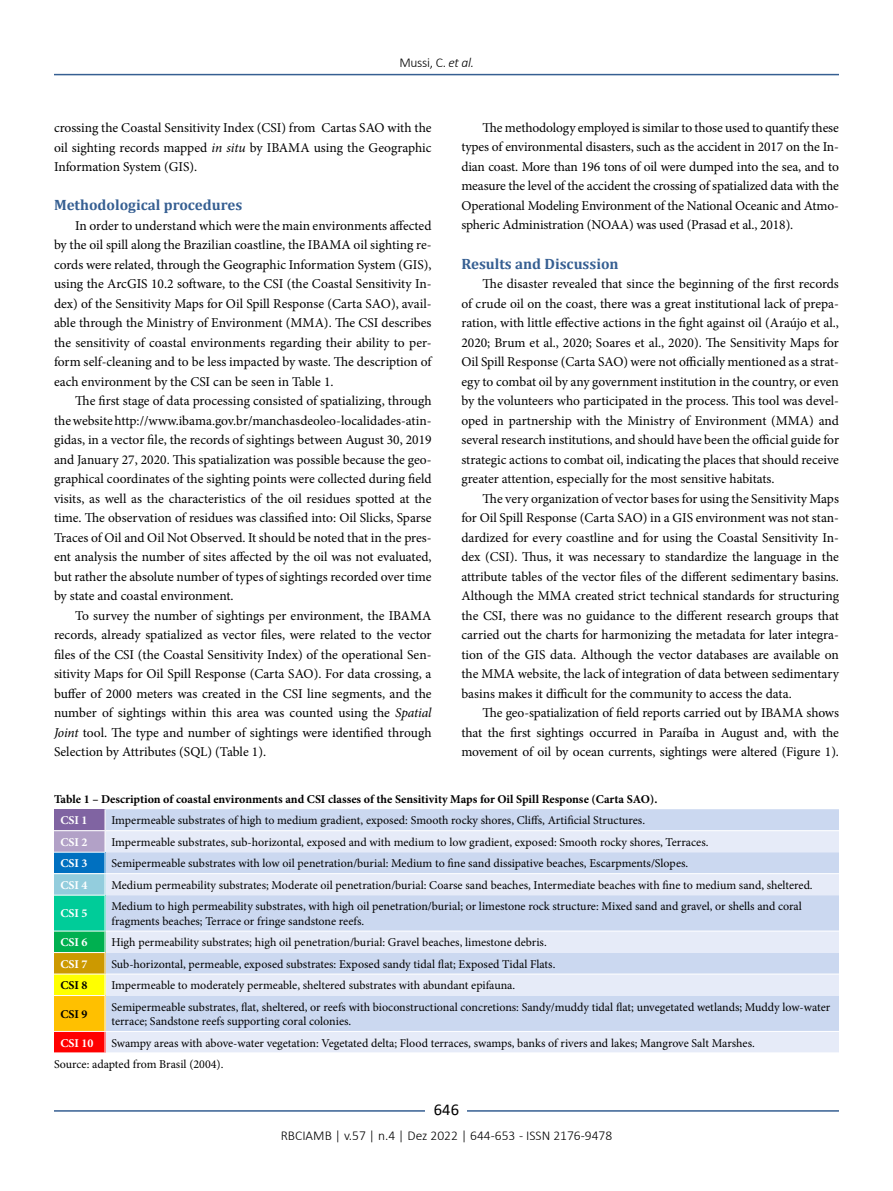
<style>
.page{position:relative;width:893px;height:1191px;background:#fff}
.page>*{position:absolute;margin:0;border:0;box-sizing:border-box;transform-origin:0 0}
.t1{font:16.5px "Calibri";color:#000}
.t2{font:700 15px "Cambria";color:#365f92}
.t3{font:13.5px/19.5px "Minion Pro";letter-spacing:-.005em;color:#000;text-align:justify}
.t4{font:300 13.5px "Calibri";color:#000}
.t5{font:12px/14.4px "Minion Pro";color:#000}
.t6{font:700 12px "Minion Pro";color:#000}
.t7{font:700 12px "Minion Pro";color:#fff}
.s1{font-style:italic}
</style>
<div class="page">
<hr style="left:54px;top:74px;width:785px;height:1px;background:#365f92">
<hr style="left:54px;top:1110px;width:785px;height:1px;background:#365f92">
<div style="left:426px;top:1096px;width:41px;height:26px;background:#fff"></div>
<div style="left:54px;top:809px;width:51px;height:21px;background:#8064a2"></div>
<div style="left:106px;top:809px;width:733px;height:21px;background:#cbd8f0"></div>
<div style="left:54px;top:830px;width:51px;height:22px;background:#b2a1c7"></div>
<svg style="left:105px;top:831px;width:734px;height:221px;background:#d8e1f3"></svg>
<div style="left:54px;top:852px;width:51px;height:21px;background:#0070c0"></div>
<div style="left:54px;top:873px;width:51px;height:22px;background:#93cddd"></div>
<div style="left:54px;top:895px;width:51px;height:36px;background:#0c9"></div>
<div style="left:54px;top:931px;width:51px;height:21px;background:#00b050"></div>
<div style="left:54px;top:952px;width:51px;height:22px;background:#c90"></div>
<div style="left:54px;top:974px;width:51px;height:21px;background:#ff0"></div>
<div style="left:54px;top:995px;width:51px;height:36px;background:#ffc000"></div>
<div style="left:54px;top:1031px;width:51px;height:22px;background:#f00"></div>
<hr style="left:105px;top:873px;width:734px;height:1px;background:#fff">
<hr style="left:105px;top:895px;width:1px;height:35px;background:#fff">
<hr style="left:105px;top:930px;width:734px;height:1px;background:#fff">
<hr style="left:54px;top:830px;width:51px;height:1px;background:#fff">
<hr style="left:54px;top:852px;width:51px;height:1px;background:#fff">
<hr style="left:54px;top:873px;width:51px;height:1px;background:#fff">
<svg style="left:105px;top:809px;width:1px;height:85px"></svg>
<hr style="left:54px;top:894px;width:51px;height:1px;background:#fff">
<hr style="left:54px;top:930px;width:51px;height:1px;background:#fff">
<hr style="left:54px;top:952px;width:51px;height:1px;background:#fff">
<hr style="left:54px;top:973px;width:51px;height:1px;background:#fff">
<hr style="left:105px;top:973px;width:734px;height:1px;background:#fff">
<svg style="left:105px;top:931px;width:1px;height:64px"></svg>
<hr style="left:54px;top:995px;width:51px;height:1px;background:#fff">
<hr style="left:54px;top:1031px;width:51px;height:1px;background:#fff">
<svg style="left:105px;top:1032px;width:1px;height:20px"></svg>
<hr style="left:54px;top:1052px;width:51px;height:1px;background:#fff">
<hr style="left:105px;top:996px;width:1px;height:35px;background:#fff">
<hr style="left:105px;top:1031px;width:734px;height:1px;background:#fff">
<p class="t4" style="left:399px;top:54px;width:76px">Mussi, C. <span class="s1">et al.</span></p>
<p class="t3" style="left:461px;top:118px;width:379px;text-indent:21px">The methodology employed is similar to those used to quantify these types of environmental disasters, such as the accident in 2017 on the In&shy;dian coast. More than 196 tons of oil were dumped into the sea, and to measure the level of the accident the crossing of spatialized data with the Operational Modeling Environment of the National Oceanic and Atmo&shy;spheric Administration (NOAA) was used (Prasad et al., 2018).</p>
<p class="t2" style="left:461px;top:253px;width:159px">Results and Discussion</p>
<p class="t3" style="left:461px;top:274px;width:379px;text-indent:21px">The disaster revealed that since the beginning of the first records of crude oil on the coast, there was a great institutional lack of prepa&shy;ration, with little effective actions in the fight against oil (Araújo et al., 2020; Brum et al., 2020; Soares et al., 2020). The Sensitivity Maps for Oil Spill Response (Carta SAO) were not officially mentioned as a strat&shy;egy to combat oil by any government institution in the country, or even by the volunteers who participated in the process. This tool was devel&shy;oped in partnership with the Ministry of Environment (MMA) and several research institutions, and should have been the official guide for strategic actions to combat oil, indicating the places that should receive greater attention, especially for the most sensitive habitats.</p>
<p class="t3" style="left:461px;top:488px;width:379px;text-indent:21px">The very organization of vector bases for using the Sensitivity Maps for Oil Spill Response (Carta SAO) in a GIS environment was not stan&shy;dardized for every coastline and for using the Coastal Sensitivity In&shy;dex (CSI). Thus, it was necessary to standardize the language in the attribute tables of the vector files of the different sedimentary basins.<br>Although the MMA created strict technical standards for structuring the CSI, there was no guidance to the different research groups that carried out the charts for harmonizing the metadata for later integra&shy;tion of the GIS data. Although the vector databases are available on the MMA website, the lack of integration of data between sedimentary basins makes it difficult for the community to access the data.</p>
<p class="t3" style="left:461px;top:703px;width:379px;text-indent:21px">The geo-spatialization of field reports carried out by IBAMA shows that the first sightings occurred in Paraíba in August and, with the movement of oil by ocean currents, sightings were altered (Figure 1).</p>
<p class="t6" style="left:54px;top:790px;width:605px">Table 1 – Description of coastal environments and CSI classes of the Sensitivity Maps for Oil Spill Response (Carta SAO).</p>
<p class="t7" style="left:60px;top:812px;width:29px">CSI 1</p>
<p class="t5" style="left:111px;top:813px;width:535px">Impermeable substrates of high to medium gradient, exposed: Smooth rocky shores, Cliffs, Artificial Structures.</p>
<p class="t7" style="left:60px;top:833px;width:29px">CSI 2</p>
<p class="t5" style="left:111px;top:835px;width:599px">Impermeable substrates, sub-horizontal, exposed and with medium to low gradient, exposed: Smooth rocky shores, Terraces.</p>
<p class="t7" style="left:60px;top:855px;width:29px">CSI 3</p>
<p class="t5" style="left:111px;top:856px;width:578px">Semipermeable substrates with low oil penetration/burial: Medium to fine sand dissipative beaches, Escarpments/Slopes.</p>
<p class="t7" style="left:60px;top:876px;width:29px">CSI 4</p>
<p class="t5" style="left:111px;top:877px;width:703px">Medium permeability substrates; Moderate oil penetration/burial: Coarse sand beaches, Intermediate beaches with fine to medium sand, sheltered.</p>
<p class="t7" style="left:60px;top:905px;width:29px">CSI 5</p>
<p class="t5" style="left:111px;top:899px;width:692px">Medium to high permeability substrates, with high oil penetration/burial; or limestone rock structure: Mixed sand and gravel, or shells and coral fragments beaches; Terrace or fringe sandstone reefs.</p>
<p class="t7" style="left:60px;top:934px;width:29px">CSI 6</p>
<p class="t5" style="left:111px;top:935px;width:437px">High permeability substrates; high oil penetration/burial: Gravel beaches, limestone debris.</p>
<p class="t7" style="left:60px;top:955px;width:29px">CSI 7</p>
<p class="t5" style="left:111px;top:956px;width:445px">Sub-horizontal, permeable, exposed substrates: Exposed sandy tidal flat; Exposed Tidal Flats.</p>
<p class="t6" style="left:60px;top:976px;width:29px">CSI 8</p>
<p class="t5" style="left:111px;top:978px;width:405px">Impermeable to moderately permeable, sheltered substrates with abundant epifauna.</p>
<p class="t6" style="left:60px;top:1005px;width:29px">CSI 9</p>
<p class="t5" style="left:111px;top:999px;width:720px">Semipermeable substrates, flat, sheltered, or reefs with bioconstructional concretions: Sandy/muddy tidal flat; unvegetated wetlands; Muddy low-water terrace; Sandstone reefs supporting coral colonies.</p>
<p class="t7" style="left:60px;top:1034px;width:35px">CSI 10</p>
<p class="t3" style="left:54px;top:118px;width:379px">crossing the Coastal Sensitivity Index (CSI) from Cartas SAO with the oil sighting records mapped <span class="s1">in situ</span> by IBAMA using the Geographic Information System (GIS).</p>
<p class="t2" style="left:54px;top:194px;width:190px">Methodological procedures</p>
<p class="t3" style="left:54px;top:216px;width:379px;text-indent:21px">In order to understand which were the main environments affected by the oil spill along the Brazilian coastline, the IBAMA oil sighting re&shy;cords were related, through the Geographic Information System (GIS), using the ArcGIS 10.2 software, to the CSI (the Coastal Sensitivity In&shy;dex) of the Sensitivity Maps for Oil Spill Response (Carta SAO), avail&shy;able through the Ministry of Environment (MMA). The CSI describes the sensitivity of coastal environments regarding their ability to per&shy;form self-cleaning and to be less impacted by waste. The description of each environment by the CSI can be seen in Table 1.</p>
<p class="t3" style="left:54px;top:391px;width:379px;text-indent:21px">The first stage of data processing consisted of spatializing, through the website http://www.ibama.gov.br/manchasdeoleo-localidades-atin&shy;gidas, in a vector file, the records of sightings between August 30, 2019 and January 27, 2020. This spatialization was possible because the geo&shy;graphical coordinates of the sighting points were collected during field visits, as well as the characteristics of the oil residues spotted at the time. The observation of residues was classified into: Oil Slicks, Sparse Traces of Oil and Oil Not Observed. It should be noted that in the pres&shy;ent analysis the number of sites affected by the oil was not evaluated, but rather the absolute number of types of sightings recorded over time by state and coastal environment.</p>
<p class="t3" style="left:54px;top:605px;width:379px;text-indent:21px">To survey the number of sightings per environment, the IBAMA records, already spatialized as vector files, were related to the vector files of the CSI (the Coastal Sensitivity Index) of the operational Sen&shy;sitivity Maps for Oil Spill Response (Carta SAO). For data crossing, a buffer of 2000 meters was created in the CSI line segments, and the number of sightings within this area was counted using the <span class="s1">Spatial Joint</span> tool. The type and number of sightings were identified through Selection by Attributes (SQL) (Table 1).</p>
<p class="t5" style="left:54px;top:1031px;width:702px;line-height:21.9px;text-indent:57px">Swampy areas with above-water vegetation: Vegetated delta; Flood terraces, swamps, banks of rivers and lakes; Mangrove Salt Marshes.<br>Source: adapted from Brasil (2004).</p>
<p class="t1" style="left:434px;top:1098px;width:27px">646</p>
<p class="t4" style="left:281px;top:1126px;width:333px">RBCIAMB | v.57 | n.4 | Dez 2022 | 644-653 - ISSN 2176-9478</p>
</div>
